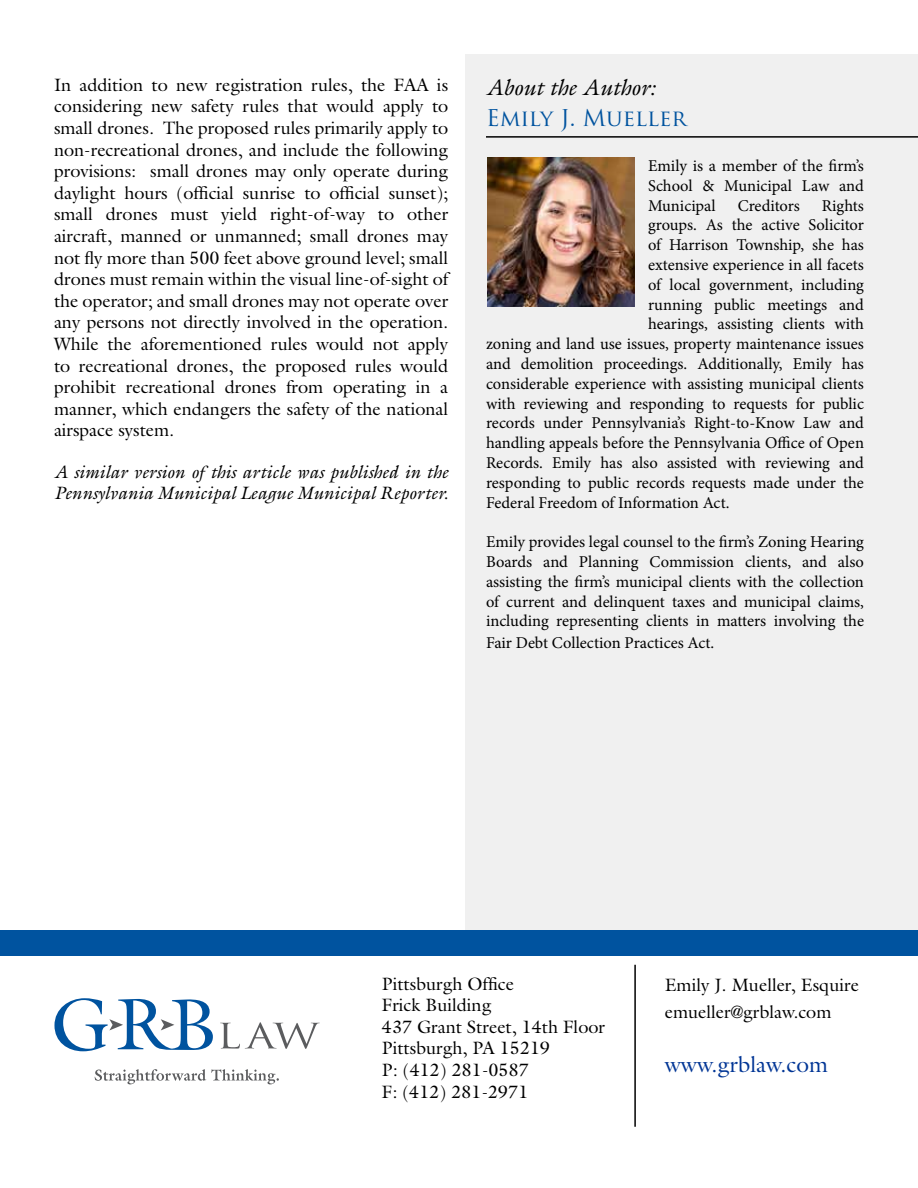
<style>
.page{position:relative;width:918px;height:1188px;background:#fff}
.page>*{position:absolute;margin:0;border:0;box-sizing:border-box;transform-origin:0 0}
.t1{font:italic 22.5px "Galliard";color:#000}
.t2{font:22.5px "Trajan Pro";color:#00539f}
.t3{font:22.5px "Galliard";color:#003595}
.t4{font:18px/21.6px "Galliard";color:#000}
.t5{font:italic 18px/21.6px "Galliard";color:#000}
.t6{font:16.5px/19.8px "Minion Pro";color:#000;text-align:justify}
</style>
<div class="page">
<div style="left:465px;top:54px;width:453px;height:889px;background:#f0f0f0"></div>
<svg style="left:95px;top:1069px;width:184px;height:15px"></svg>
<svg style="left:220px;top:1022px;width:100px;height:27px"></svg>
<svg style="left:54px;top:998px;width:159px;height:53px"></svg>
<hr style="left:634px;top:965px;width:2px;height:162px;background:#000">
<hr style="left:486px;top:136px;width:432px;height:2px;background:#000">
<div style="left:0;top:930px;width:918px;height:26px;background:#00539f"></div>
<img style="left:487px;top:158px;width:147px;height:148px">
<p class="t4" style="left:54px;top:74px;width:396px;text-align:justify">In addition to new registration rules, the FAA is considering new safety rules that would apply to small drones. The proposed rules primarily apply to non-recreational drones, and include the following provisions: small drones may only operate during daylight hours (official sunrise to official sunset); small drones must yield right-of-way to other aircraft, manned or unmanned; small drones may not fly more than 500 feet above ground level; small drones must remain within the visual line-of-sight of the operator; and small drones may not operate over any persons not directly involved in the operation.<br>While the aforementioned rules would not apply to recreational drones, the proposed rules would prohibit recreational drones from operating in a manner, which endangers the safety of the national airspace system.</p>
<p class="t5" style="left:54px;top:461px;width:396px">A similar version of this article was published in the<br>Pennsylvania Municipal League Municipal Reporter.</p>
<h1 class="t1" style="left:486px;top:73px;width:171px">About the Author:</h1>
<h1 class="t2" style="left:486px;top:104px;width:202px">Emily J. Mueller</h1>
<p class="t6" style="left:648px;top:156px;width:217px">Emily is a member of the firm’s School &amp; Municipal Law and Municipal</p>
<p class="t6" style="left:738px;top:196px;width:64px">Creditors</p>
<p class="t6" style="left:822px;top:196px;width:44px">Rights</p>
<p class="t6" style="left:648px;top:215px;width:217px">groups. As the active Solicitor</p>
<p class="t6" style="left:648px;top:235px;width:217px">of Harrison Township, she has</p>
<p class="t6" style="left:648px;top:255px;width:217px">extensive experience in all facets</p>
<p class="t6" style="left:648px;top:275px;width:217px">of local government, including</p>
<p class="t6" style="left:648px;top:295px;width:217px">running public meetings and</p>
<p class="t6" style="left:648px;top:314px;width:218px">hearings, assisting clients with</p>
<p class="t6" style="left:486px;top:334px;width:380px">zoning and land use issues, property maintenance issues</p>
<p class="t6" style="left:486px;top:354px;width:380px">and demolition proceedings. Additionally, Emily has</p>
<p class="t6" style="left:486px;top:374px;width:380px">considerable experience with assisting municipal clients</p>
<p class="t6" style="left:486px;top:394px;width:380px">with reviewing and responding to requests for public</p>
<p class="t6" style="left:486px;top:413px;width:380px">records under Pennsylvania’s Right-to-Know Law and</p>
<p class="t6" style="left:486px;top:433px;width:380px">handling appeals before the Pennsylvania Office of Open</p>
<p class="t6" style="left:486px;top:453px;width:380px">Records. Emily has also assisted with reviewing and</p>
<p class="t6" style="left:486px;top:473px;width:379px">responding to public records requests made under the</p>
<p class="t6" style="left:486px;top:493px;width:245px">Federal Freedom of Information Act.</p>
<p class="t6" style="left:486px;top:532px;width:380px">Emily provides legal counsel to the firm’s Zoning Hearing Boards and Planning Commission clients, and also assisting the firm’s municipal clients with the collection of current and delinquent taxes and municipal claims, including representing clients in matters involving the</p>
<p class="t6" style="left:486px;top:633px;width:230px">Fair Debt Collection Practices Act.</p>
<p class="t4" style="left:382px;top:973px;width:225px">Pittsburgh Office<br>Frick Building<br>437 Grant Street, 14th Floor<br>Pittsburgh, PA 15219<br>P: (412) 281-0587<br>F: (412) 281-2971</p>
<p class="t4" style="left:665px;top:971px;width:196px;line-height:27px">Emily J. Mueller, Esquire emueller@grblaw.com</p>
<h1 class="t3" style="left:665px;top:1050px;width:165px">www.grblaw.com</h1>
</div>
